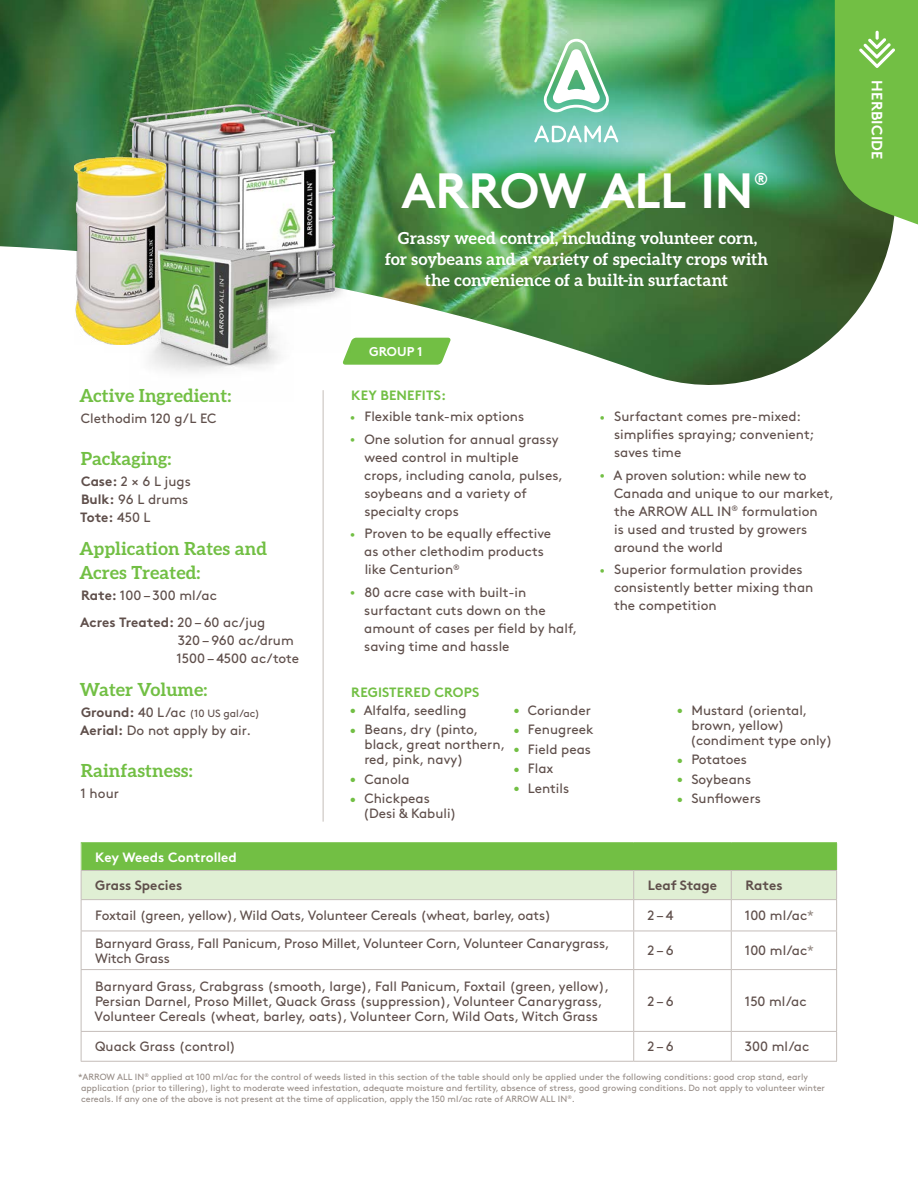
<style>
.page{position:relative;width:918px;height:1188px;background:#fff}
.page>*{position:absolute;margin:0;border:0;box-sizing:border-box;transform-origin:0 0}
.t1{font:700 49.5px "Brown Pro";letter-spacing:-.005em;color:#fff}
.t2{font:700 18px/24px "Aleo";color:#72bf44}
.t3{font:700 17.55px "Brown Pro";color:#fff}
.t4{font:700 16.5px/21px "Aleo";letter-spacing:-.005em;color:#fff;text-align:center}
.t5{font:700 15px "Brown Pro";letter-spacing:.01em;color:#fff}
.t6{font:13.5px/18px "Brown Pro";color:#5f4f4b}
.t7{font:700 13.5px "Brown Pro";letter-spacing:.01em;color:#72bf44}
.t8{font:700 13.5px "Brown Pro";color:#5f4f4b}
.t9{font:700 13.5px "Brown Pro";color:#fff}
.t10{font:700 12.75px "Brown Pro";letter-spacing:.01em;color:#fff}
.t11{font:10.5px "Brown Pro";color:#5f4f4b}
.t12{font:9px/10.8px "Brown Pro";color:#978d87}
.s1{font-weight:700}
.s2{font-weight:700;font-size:13.5px}
.s3{font-size:13.5px}
.s4{font-size:9px;color:#72bf44}
.s5{font-family:"Brown LL";font-size:9px;color:#72bf44}
.s6{color:#978d87}
</style>
<div class="page">
<img style="left:0;top:0;width:893px;height:385px">
<hr style="left:323px;top:390px;width:1px;height:432px;background:#c4bdb9">
<svg style="left:543px;top:39px;width:67px;height:73px"></svg>
<svg style="left:534px;top:125px;width:85px;height:18px"></svg>
<svg style="left:835px;top:0;width:83px;height:230px;background:#70b747"></svg>
<svg style="left:342px;top:338px;width:109px;height:27px;background:#7cc351"></svg>
<hr style="left:81px;top:842px;width:553px;height:1px;background:#72bf44">
<hr style="left:634px;top:842px;width:97px;height:1px;background:#72bf44">
<hr style="left:731px;top:842px;width:106px;height:1px;background:#72bf44">
<svg style="left:81px;top:843px;width:756px;height:56px;background:#aad68e"></svg>
<hr style="left:81px;top:900px;width:1px;height:31px;background:#c4bdb9">
<hr style="left:81px;top:899px;width:553px;height:1px;background:#c4bdb9">
<hr style="left:633px;top:900px;width:1px;height:31px;background:#c4bdb9">
<hr style="left:634px;top:899px;width:97px;height:1px;background:#c4bdb9">
<hr style="left:731px;top:900px;width:1px;height:31px;background:#c4bdb9">
<hr style="left:731px;top:899px;width:106px;height:1px;background:#c4bdb9">
<hr style="left:836px;top:900px;width:1px;height:31px;background:#c4bdb9">
<hr style="left:81px;top:931px;width:1px;height:38px;background:#c4bdb9">
<hr style="left:81px;top:931px;width:553px;height:1px;background:#c4bdb9">
<hr style="left:633px;top:931px;width:1px;height:38px;background:#c4bdb9">
<hr style="left:634px;top:931px;width:97px;height:1px;background:#c4bdb9">
<hr style="left:731px;top:931px;width:1px;height:38px;background:#c4bdb9">
<hr style="left:731px;top:931px;width:106px;height:1px;background:#c4bdb9">
<hr style="left:836px;top:931px;width:1px;height:38px;background:#c4bdb9">
<hr style="left:81px;top:970px;width:1px;height:61px;background:#c4bdb9">
<hr style="left:81px;top:969px;width:553px;height:1px;background:#c4bdb9">
<hr style="left:633px;top:970px;width:1px;height:61px;background:#c4bdb9">
<hr style="left:634px;top:969px;width:97px;height:1px;background:#c4bdb9">
<hr style="left:731px;top:970px;width:1px;height:61px;background:#c4bdb9">
<hr style="left:731px;top:969px;width:106px;height:1px;background:#c4bdb9">
<hr style="left:836px;top:970px;width:1px;height:61px;background:#c4bdb9">
<svg style="left:81px;top:1032px;width:1px;height:29px"></svg>
<hr style="left:81px;top:1031px;width:553px;height:1px;background:#c4bdb9">
<hr style="left:81px;top:1061px;width:553px;height:1px;background:#c4bdb9">
<svg style="left:633px;top:1032px;width:1px;height:29px"></svg>
<hr style="left:634px;top:1031px;width:97px;height:1px;background:#c4bdb9">
<hr style="left:634px;top:1061px;width:97px;height:1px;background:#c4bdb9">
<svg style="left:731px;top:1032px;width:1px;height:29px"></svg>
<hr style="left:731px;top:1031px;width:106px;height:1px;background:#c4bdb9">
<svg style="left:836px;top:1032px;width:1px;height:29px"></svg>
<hr style="left:731px;top:1061px;width:106px;height:1px;background:#c4bdb9">
<img style="left:104px;top:97px;width:246px;height:255px">
<img style="left:74px;top:157px;width:92px;height:187px">
<img style="left:130px;top:239px;width:164px;height:146px">
<h1 class="t1" style="left:401px;top:151px;width:353px">ARROW ALL IN</h1>
<p class="t3" style="left:754px;top:165px;width:16px">®</p>
<p class="t4" style="left:385px;top:227px;width:385px">Grassy weed control, including volunteer corn, for soybeans and a variety of specialty crops with the convenience of a built-in surfactant</p>
<h2 class="t2" style="left:79px;top:383px;width:153px">Active Ingredient:</h2>
<p class="t6" style="left:81px;top:408px;width:137px">Clethodim 120 g/L EC</p>
<h2 class="t2" style="left:81px;top:446px;width:92px">Packaging:</h2>
<p class="t6" style="left:80px;top:471px;width:112px"><span class="s1">Case:</span> 2 × 6 L jugs<br><span class="s1">Bulk:</span> 96 L drums<br><span class="s1">Tote:</span> 450 L</p>
<h2 class="t2" style="left:79px;top:536px;width:189px">Application Rates and<br>Acres Treated:</h2>
<p class="t6" style="left:80px;top:581px;width:187px;line-height:27px"><span class="s1">Rate:</span> 100 – 300 ml/ac<br><span class="s1">Acres Treated:</span> 20 – 60 ac/jug</p>
<p class="t6" style="left:176px;top:630px;width:124px">320 – 960 ac/drum<br>1500 – 4500 ac/tote</p>
<h2 class="t2" style="left:80px;top:677px;width:129px">Water Volume:</h2>
<p class="t11" style="left:81px;top:705px;width:180px"><span class="s2">Ground:</span> <span class="s3">40 L/ac</span> (10 US gal/ac)</p>
<p class="t6" style="left:80px;top:720px;width:172px"><span class="s1">Aerial:</span> Do not apply by air.</p>
<h2 class="t2" style="left:81px;top:758px;width:113px">Rainfastness:</h2>
<p class="t6" style="left:81px;top:783px;width:40px">1 hour</p>
<p class="t10" style="left:369px;top:341px;width:55px">GROUP 1</p>
<p class="t7" style="left:351px;top:385px;width:97px">KEY BENEFITS:</p>
<p class="t6" style="left:350px;top:406px;width:175px"><span class="s4">•</span> Flexible tank-mix options</p>
<p class="t6" style="left:364px;top:429px;width:200px;text-indent:-14px"><span class="s4">•</span> One solution for annual grassy weed control in multiple<br>crops, including canola, pulses, soybeans and a variety of specialty crops</p>
<p class="t6" style="left:364px;top:523px;width:189px;text-indent:-14px"><span class="s4">•</span> Proven to be equally effective as other clethodim products like Centurion<sup>®</sup></p>
<p class="t6" style="left:364px;top:582px;width:215px;text-indent:-14px"><span class="s4">•</span> 80 acre case with built-in surfactant cuts down on the amount of cases per field by half, saving time and hassle</p>
<p class="t6" style="left:614px;top:406px;width:202px;text-indent:-14px"><span class="s4">•</span> Surfactant comes pre-mixed: simplifies spraying; convenient; saves time</p>
<p class="t6" style="left:614px;top:465px;width:222px;text-indent:-14px"><span class="s4">•</span> A proven solution: while new to<br>Canada and unique to our market, the ARROW ALL IN<sup>®</sup> formulation<br>is used and trusted by growers around the world</p>
<p class="t6" style="left:614px;top:559px;width:201px;text-indent:-14px"><span class="s4">•</span> Superior formulation provides consistently better mixing than the competition</p>
<p class="t7" style="left:351px;top:681px;width:130px">REGISTERED CROPS</p>
<p class="t6" style="left:350px;top:700px;width:118px"><span class="s5">•</span> Alfalfa, seedling</p>
<p class="t6" style="left:364px;top:721px;width:142px;line-height:15px;text-indent:-14px"><span class="s5">•</span> Beans, dry (pinto, black, great northern, red, pink, navy)</p>
<p class="t6" style="left:350px;top:769px;width:61px"><span class="s5">•</span> Canola</p>
<p class="t6" style="left:363px;top:790px;width:95px;line-height:15px;text-indent:-13px"><span class="s5">•</span> Chickpeas (Desi &amp; Kabuli)</p>
<p class="t6" style="left:514px;top:700px;width:79px"><span class="s5">•</span> Coriander</p>
<p class="t6" style="left:514px;top:719px;width:81px"><span class="s5">•</span> Fenugreek</p>
<p class="t6" style="left:514px;top:739px;width:79px"><span class="s5">•</span> Field peas</p>
<p class="t6" style="left:514px;top:758px;width:41px"><span class="s5">•</span> Flax</p>
<p class="t6" style="left:514px;top:778px;width:57px"><span class="s5">•</span> Lentils</p>
<p class="t6" style="left:690px;top:701px;width:144px;line-height:15px;text-indent:-13px"><span class="s5">•</span> Mustard (oriental, brown, yellow) (condiment type only)</p>
<p class="t6" style="left:677px;top:749px;width:71px"><span class="s5">•</span> Potatoes</p>
<p class="t6" style="left:677px;top:769px;width:75px"><span class="s5">•</span> Soybeans</p>
<p class="t6" style="left:677px;top:788px;width:85px"><span class="s5">•</span> Sunflowers</p>
<p class="t9" style="left:95px;top:846px;width:143px">Key Weeds Controlled</p>
<p class="t8" style="left:95px;top:874px;width:89px">Grass Species</p>
<p class="t8" style="left:648px;top:874px;width:71px">Leaf Stage</p>
<p class="t8" style="left:746px;top:874px;width:39px">Rates</p>
<p class="t6" style="left:95px;top:906px;width:457px">Foxtail (green, yellow), Wild Oats, Volunteer Cereals (wheat, barley, oats)</p>
<p class="t6" style="left:648px;top:906px;width:27px">2 – 4</p>
<p class="t6" style="left:745px;top:906px;width:71px">100 ml/ac<span class="s6">*</span></p>
<p class="t6" style="left:95px;top:935px;width:516px;line-height:15px">Barnyard Grass, Fall Panicum, Proso Millet, Volunteer Corn, Volunteer Canarygrass,<br>Witch Grass</p>
<p class="t6" style="left:648px;top:941px;width:28px">2 – 6</p>
<p class="t6" style="left:745px;top:941px;width:71px">100 ml/ac<span class="s6">*</span></p>
<p class="t6" style="left:95px;top:977px;width:516px;line-height:15px">Barnyard Grass, Crabgrass (smooth, large), Fall Panicum, Foxtail (green, yellow),<br>Persian Darnel, Proso Millet, Quack Grass (suppression), Volunteer Canarygrass,<br>Volunteer Cereals (wheat, barley, oats), Volunteer Corn, Wild Oats, Witch Grass</p>
<p class="t6" style="left:648px;top:991px;width:28px">2 – 6</p>
<p class="t6" style="left:745px;top:991px;width:63px">150 ml/ac</p>
<p class="t6" style="left:95px;top:1037px;width:142px">Quack Grass (control)</p>
<p class="t6" style="left:648px;top:1037px;width:28px">2 – 6</p>
<p class="t6" style="left:745px;top:1037px;width:66px">300 ml/ac</p>
<p class="t12" style="left:81px;top:1071px;width:746px;text-indent:-3px">*ARROW ALL IN<sup>®</sup> applied at 100 ml/ac for the control of weeds listed in this section of the table should only be applied under the following conditions: good crop stand, early application (prior to tillering), light to moderate weed infestation, adequate moisture and fertility, absence of stress, good growing conditions. Do not apply to volunteer winter cereals. If any one of the above is not present at the time of application, apply the 150 ml/ac rate of ARROW ALL IN<sup>®</sup>.</p>
<p class="t5" style="left:889px;top:80px;width:80px;rotate:90deg">HERBICIDE</p>
</div>
